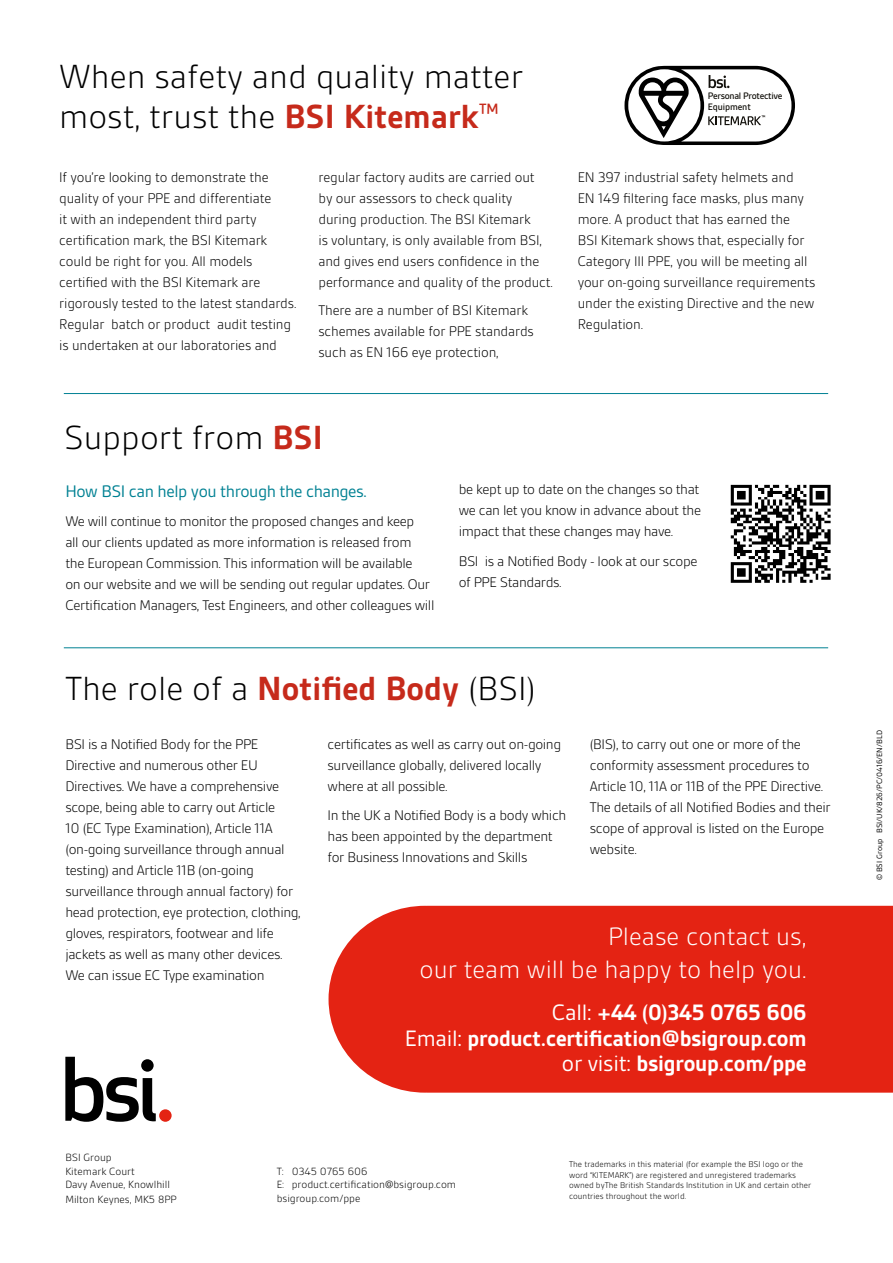
<style>
.page{position:relative;width:893px;height:1263px;background:#fff}
.page>*{position:absolute;margin:0;border:0;box-sizing:border-box;transform-origin:0 0}
.t1{font:300 36px/40.5px "BSI Gesta";color:#000}
.t2{font:300 27px/32.5px "BSI Gesta";color:#fff;text-align:right}
.t3{font:700 24px/25.5px "BSI Gesta";letter-spacing:-.01em;color:#fff;text-align:right}
.t4{font:18px "BSI Gesta";letter-spacing:-.025em;color:#008193}
.t5{font:300 15px/21px "BSI Gesta";letter-spacing:-.025em;color:#000}
.t6{font:300 11.25px/13.5px "BSI Gesta";color:#000}
.t7{font:500 10.05px/11.1px "BSI Gesta";letter-spacing:-.03em;color:#12100b}
.t8{font:300 9px/10.5px "BSI Gesta";color:#000}
.t9{font:8.25px "BSI Gesta";letter-spacing:-.005em;color:#000}
.s1{font-weight:700;color:#c62a1b}
.s2{font-size:28.5px}
.s3{font-weight:400}
</style>
<div class="page">
<svg style="left:65px;top:1057px;width:91px;height:65px"></svg>
<div style="left:159px;top:1109px;width:13px;height:13px;background:#e42313;border-radius:50%"></div>
<div style="left:329px;top:906px;width:564px;height:187px;background:#e42313"></div>
<hr style="left:64px;top:647px;width:764px;height:1px;background:#008193">
<hr style="left:64px;top:393px;width:764px;height:1px;background:#008193">
<img style="left:730px;top:484px;width:101px;height:99px">
<svg style="left:624px;top:66px;width:171px;height:79px"></svg>
<h1 class="t1" style="left:59px;top:56px;width:465px">When safety and quality matter most, trust the <span class="s1">BSI Kitemark</span><sup>™</sup></h1>
<p class="t5" style="left:59px;top:167px;width:239px">If you’re looking to demonstrate the quality of your PPE and differentiate<br>it with an independent third party certification mark, the BSI Kitemark could be right for you. All models certified with the BSI Kitemark are rigorously tested to the latest standards.<br>Regular batch or product audit testing is undertaken at our laboratories and</p>
<p class="t5" style="left:318px;top:167px;width:236px">regular factory audits are carried out<br>by our assessors to check quality during production. The BSI Kitemark<br>is voluntary, is only available from BSI, and gives end users confidence in the performance and quality of the product.</p>
<p class="t5" style="left:318px;top:299px;width:217px">There are a number of BSI Kitemark schemes available for PPE standards such as EN 166 eye protection,</p>
<p class="t7" style="left:708px;top:90px;width:76px">Personal Protective<br>Equipment</p>
<p class="t5" style="left:578px;top:167px;width:239px">EN 397 industrial safety helmets and<br>EN 149 filtering face masks, plus many more. A product that has earned the<br>BSI Kitemark shows that, especially for Category III PPE, you will be meeting all your on-going surveillance requirements under the existing Directive and the new Regulation.</p>
<h1 class="t1" style="left:64px;top:417px;width:261px">Support from <span class="s1">BSI</span></h1>
<p class="t4" style="left:65px;top:482px;width:303px">How BSI can help you through the changes.</p>
<p class="t5" style="left:65px;top:511px;width:371px">We will continue to monitor the proposed changes and keep<br>all our clients updated as more information is released from the European Commission. This information will be available<br>on our website and we will be sending out regular updates. Our Certification Managers, Test Engineers, and other colleagues will</p>
<p class="t5" style="left:459px;top:479px;width:244px;text-align:justify">be kept up to date on the changes so that we can let you know in advance about the impact that these changes may have.</p>
<p class="t5" style="left:459px;top:551px;width:240px">BSI is a Notified Body - look at our scope of PPE Standards.</p>
<h1 class="t1" style="left:65px;top:668px;width:472px">The role of a <span class="s1">Notified Body</span> (BSI)</h1>
<p class="t5" style="left:65px;top:734px;width:237px">BSI is a Notified Body for the PPE Directive and numerous other EU Directives. We have a comprehensive scope, being able to carry out Article<br>10 (EC Type Examination), Article 11A (on-going surveillance through annual testing) and Article 11B (on-going surveillance through annual factory) for head protection, eye protection, clothing, gloves, respirators, footwear and life jackets as well as many other devices.<br>We can issue EC Type examination</p>
<p class="t5" style="left:328px;top:734px;width:235px">certificates as well as carry out on-going surveillance globally, delivered locally where at all possible.</p>
<p class="t5" style="left:590px;top:734px;width:242px">(BIS), to carry out one or more of the conformity assessment procedures to Article 10, 11A or 11B of the PPE Directive.<br>The details of all Notified Bodies and their scope of approval is listed on the Europe website.</p>
<p class="t5" style="left:328px;top:805px;width:240px">In the UK a Notified Body is a body which has been appointed by the department for Business Innovations and Skills</p>
<h2 class="t2" style="left:420px;top:920px;width:388px">Please contact us<span class="s2">,<br></span>our team will be happy to help you.</h2>
<h3 class="t3" style="left:405px;top:1000px;width:403px"><span class="s3">Call:</span> +44 (0)345 0765 606<br><span class="s3">Email:</span> product.certification@bsigroup.com <span class="s3">or visit:</span> bsigroup.com/ppe</h3>
<p class="t6" style="left:65px;top:1151px;width:106px">BSI Group<br>Kitemark Court<br>Davy Avenue, Knowlhill</p>
<p class="t6" style="left:65px;top:1193px;width:113px">Milton Keynes, MK5 8PP</p>
<p class="t6" style="left:277px;top:1164px;width:181px">T: 0345 0765 606<br>E: product.certification@bsigroup.com bsigroup.com/ppe</p>
<p class="t8" style="left:569px;top:1159px;width:244px">The trademarks in this material (for example the BSI logo or the word “KITEMARK”) are registered and unregistered trademarks owned byThe British Standards Institution in UK and certain other countries throughout the world.</p>
<p class="t9" style="left:875px;top:880px;width:151px;rotate:-90deg">© BSI Group BSI/UK/826/PC/0416/EN/BLD</p>
</div>
